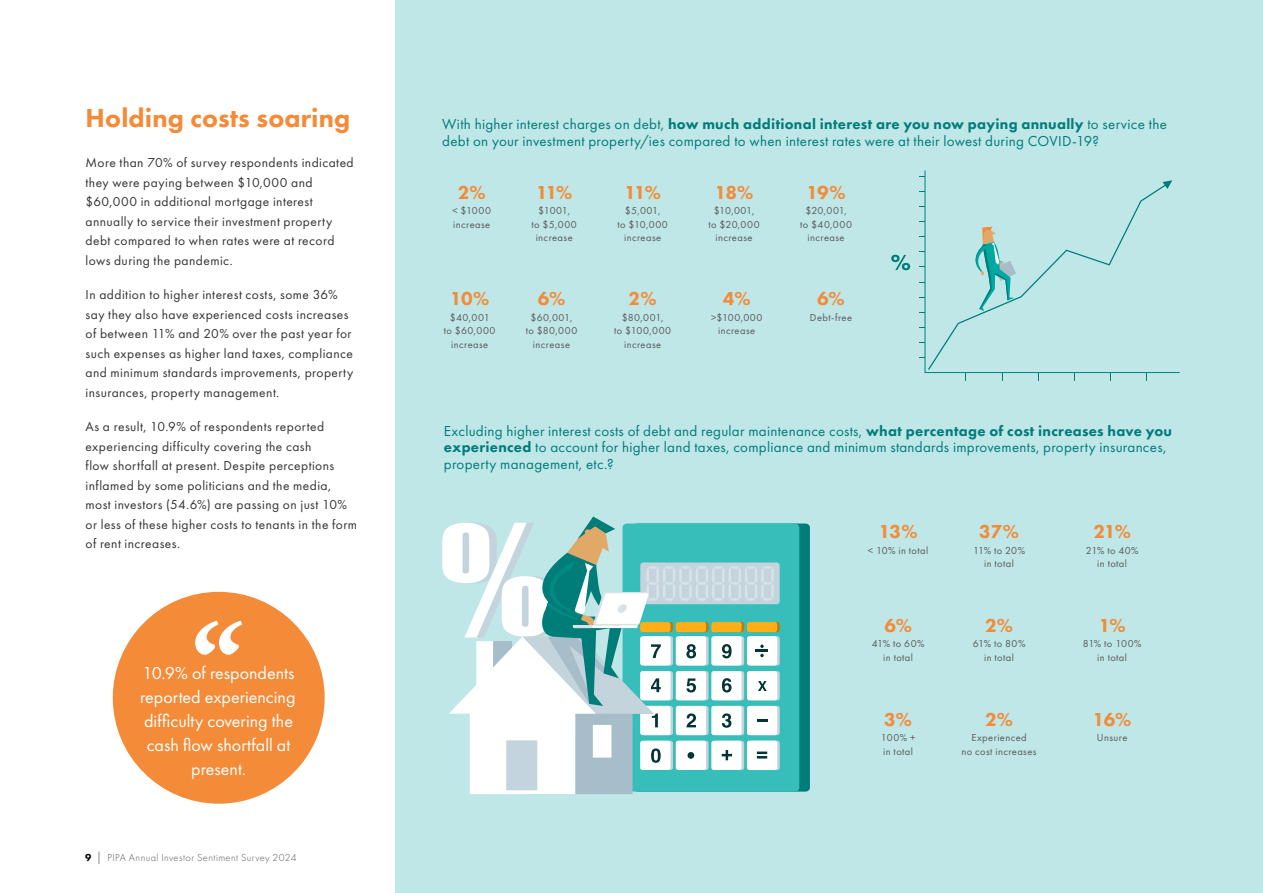
<style>
.page{position:relative;width:1263px;height:893px;background:#fff}
.page>*{position:absolute;margin:0;border:0;box-sizing:border-box;transform-origin:0 0}
.t1{font:800 27px "Futura PT";letter-spacing:.005em;color:#f38b38}
.t2{font:800 19.5px "Futura PT";letter-spacing:-.045em;color:#f38b38}
.t3{font:18px/24px "Futura PT";color:#fff;text-align:center}
.t4{font:15px/16.5px "Futura PT";letter-spacing:.015em;color:#007c79}
.t5{font:13.5px/19.5px "Futura PT";letter-spacing:.03em;color:#333}
.t6{font:10.5px/13.5px "Futura PT";letter-spacing:.04em;color:#595959;text-align:center}
.t7{font:300 10.5px "Futura PT";letter-spacing:.04em;color:#595959}
.s1{font-weight:800;color:#000}
.s2{font-size:12.6px;color:#000}
.s3{font-weight:800}
</style>
<div class="page">
<div style="left:395px;top:0;width:868px;height:893px;background:#bfe7e7"></div>
<svg style="left:891px;top:255px;width:19px;height:15px"></svg>
<svg style="left:924px;top:170px;width:255px;height:203px"></svg>
<svg style="left:970px;top:227px;width:46px;height:84px"></svg>
<svg style="left:1162px;top:180px;width:10px;height:9px"></svg>
<div style="left:633px;top:523px;width:177px;height:269px;background:#007c79;border-radius:4px"></div>
<div style="left:622px;top:523px;width:177px;height:269px;background:#37bebb;border-radius:4px"></div>
<div style="left:749px;top:636px;width:31px;height:29px;background:#c3d4dd;border-radius:2px"></div>
<div style="left:749px;top:622px;width:31px;height:10px;background:#b97c0f;border-radius:2px"></div>
<div style="left:749px;top:671px;width:31px;height:29px;background:#c3d4dd;border-radius:2px"></div>
<div style="left:749px;top:706px;width:31px;height:29px;background:#c3d4dd;border-radius:2px"></div>
<div style="left:749px;top:741px;width:31px;height:29px;background:#c3d4dd;border-radius:2px"></div>
<div style="left:747px;top:636px;width:30px;height:29px;background:#fff;border-radius:2px"></div>
<div style="left:747px;top:622px;width:30px;height:10px;background:#fcaf17;border-radius:2px"></div>
<div style="left:747px;top:671px;width:30px;height:29px;background:#fff;border-radius:2px"></div>
<div style="left:747px;top:706px;width:30px;height:29px;background:#fff;border-radius:2px"></div>
<div style="left:747px;top:741px;width:30px;height:29px;background:#fff;border-radius:2px"></div>
<div style="left:640px;top:562px;width:140px;height:42px;background:#c3d4dd;border-radius:3px"></div>
<svg style="left:442px;top:516px;width:332px;height:278px"></svg>
<div style="left:113px;top:592px;width:212px;height:212px;background:#f38b38;border-radius:50%"></div>
<svg style="left:195px;top:621px;width:47px;height:34px"></svg>
<h1 class="t1" style="left:86px;top:101px;width:266px">Holding costs soaring</h1>
<p class="t5" style="left:86px;top:153px;width:270px">More than 70% of survey respondents indicated they were paying between $10,000 and $60,000 in additional mortgage interest annually to service their investment property debt compared to when rates were at record lows during the pandemic.</p>
<p class="t5" style="left:86px;top:285px;width:269px">In addition to higher interest costs, some 36% say they also have experienced costs increases of between 11% and 20% over the past year for such expenses as higher land taxes, compliance and minimum standards improvements, property insurances, property management.</p>
<p class="t5" style="left:86px;top:417px;width:273px">As a result, 10.9% of respondents reported experiencing difficulty covering the cash<br>flow shortfall at present. Despite perceptions inflamed by some politicians and the media, most investors (54.6%) are passing on just 10% or less of these higher costs to tenants in the form of rent increases.</p>
<h3 class="t3" style="left:140px;top:661px;width:157px">10.9% of respondents reported experiencing difficulty covering the cash flow shortfall at present.</h3>
<p class="t7" style="left:85px;top:851px;width:213px"><span class="s1">9</span> <span class="s2">|</span> PIPA Annual Investor Sentiment Survey 2024</p>
<p class="t4" style="left:442px;top:116px;width:726px">With higher interest charges on debt, <span class="s3">how much additional interest are you now paying annually</span> to service the debt on your investment property/ies compared to when interest rates were at their lowest during COVID-19?</p>
<h2 class="t2" style="left:458px;top:180px;width:30px">2%</h2>
<p class="t6" style="left:452px;top:204px;width:40px;text-align:left">&lt; $1000 increase</p>
<h2 class="t2" style="left:450px;top:286px;width:41px">10%</h2>
<p class="t6" style="left:444px;top:310px;width:53px">$40,001<br>to $60,000 increase</p>
<h2 class="t2" style="left:536px;top:180px;width:38px">11%</h2>
<p class="t6" style="left:532px;top:204px;width:47px">$1001,<br>to $5,000 increase</p>
<h2 class="t2" style="left:538px;top:286px;width:29px">6%</h2>
<p class="t6" style="left:526px;top:310px;width:53px">$60,001, to $80,000 increase</p>
<h2 class="t2" style="left:624px;top:180px;width:38px">11%</h2>
<p class="t6" style="left:617px;top:204px;width:52px">$5,001,<br>to $10,000 increase</p>
<h2 class="t2" style="left:629px;top:286px;width:30px">2%</h2>
<p class="t6" style="left:614px;top:310px;width:59px">$80,001,<br>to $100,000 increase</p>
<h2 class="t2" style="left:715px;top:180px;width:40px">18%</h2>
<p class="t6" style="left:708px;top:204px;width:53px">$10,001, to $20,000 increase</p>
<h2 class="t2" style="left:723px;top:286px;width:29px">4%</h2>
<p class="t6" style="left:711px;top:310px;width:53px">&gt;$100,000 increase</p>
<h2 class="t2" style="left:806px;top:180px;width:41px">19%</h2>
<p class="t6" style="left:800px;top:204px;width:53px">$20,001, to $40,000 increase</p>
<h2 class="t2" style="left:817px;top:286px;width:29px">6%</h2>
<p class="t6" style="left:810px;top:310px;width:44px">Debt-free</p>
<p class="t4" style="left:444px;top:422px;width:730px">Excluding higher interest costs of debt and regular maintenance costs, <span class="s3">what percentage of cost increases have you experienced</span> to account for higher land taxes, compliance and minimum standards improvements, property insurances, property management, etc.?</p>
<h2 class="t2" style="left:879px;top:519px;width:40px">13%</h2>
<p class="t6" style="left:868px;top:543px;width:62px">&lt; 10% in total</p>
<h2 class="t2" style="left:884px;top:613px;width:29px">6%</h2>
<p class="t6" style="left:872px;top:637px;width:54px">41% to 60% in total</p>
<h2 class="t2" style="left:884px;top:707px;width:29px">3%</h2>
<p class="t6" style="left:881px;top:731px;width:36px;text-align:left">100% + in total</p>
<h2 class="t2" style="left:979px;top:519px;width:41px">37%</h2>
<p class="t6" style="left:973px;top:543px;width:54px">11% to 20% in total</p>
<h2 class="t2" style="left:985px;top:613px;width:30px">2%</h2>
<p class="t6" style="left:973px;top:637px;width:54px">61% to 80% in total</p>
<h2 class="t2" style="left:985px;top:707px;width:30px">2%</h2>
<p class="t6" style="left:961px;top:731px;width:77px">Experienced<br>no cost increases</p>
<h2 class="t2" style="left:1093px;top:519px;width:39px">21%</h2>
<p class="t6" style="left:1086px;top:543px;width:54px">21% to 40% in total</p>
<h2 class="t2" style="left:1099px;top:613px;width:28px">1%</h2>
<p class="t6" style="left:1083px;top:637px;width:60px">81% to 100% in total</p>
<h2 class="t2" style="left:1093px;top:707px;width:40px">16%</h2>
<p class="t6" style="left:1097px;top:731px;width:32px">Unsure</p>
</div>
